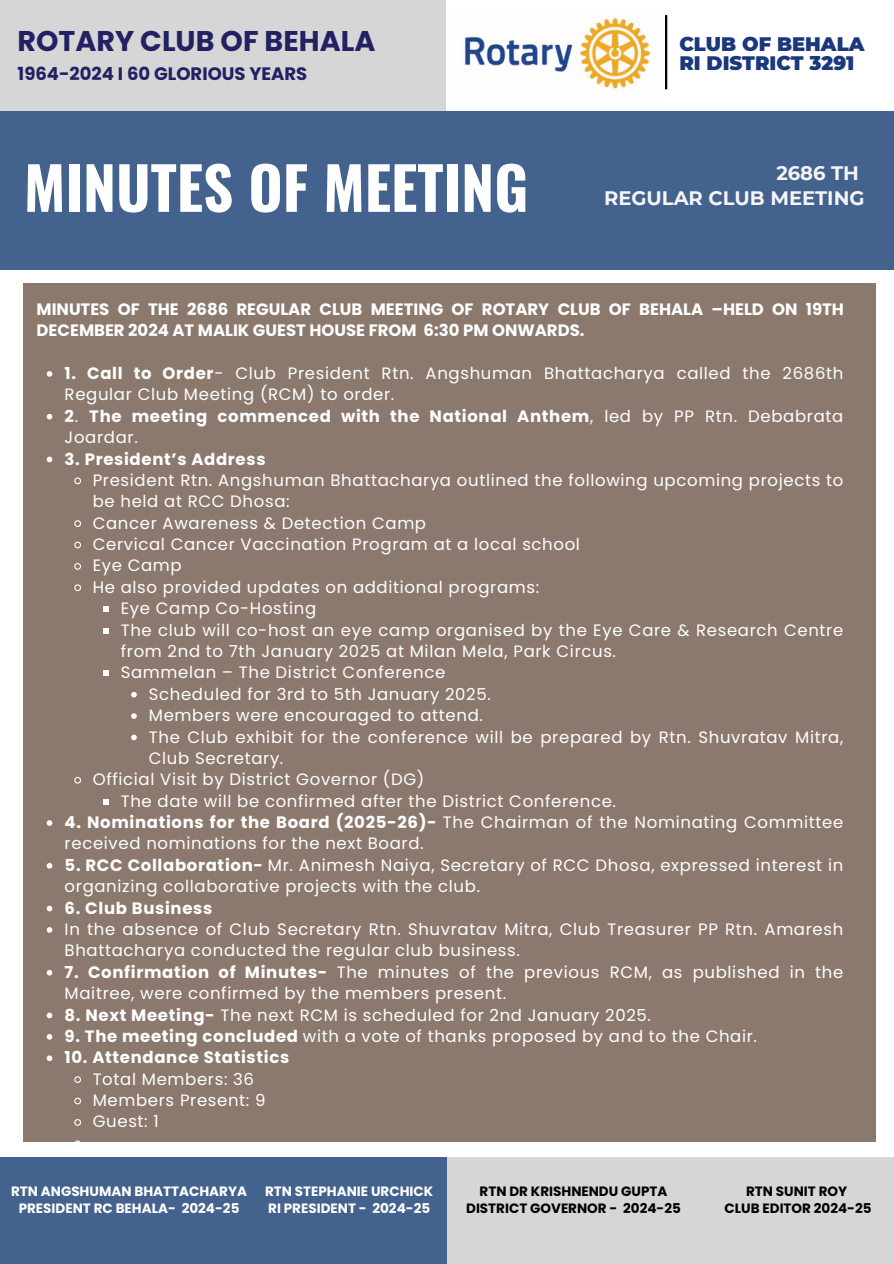
<style>
.page{position:relative;width:894px;height:1264px;background:#fff}
.page>*{position:absolute;margin:0;border:0;box-sizing:border-box;transform-origin:0 0}
.t1{font:700 58.8px "Oswald";color:#fff}
.t2{font:700 28.5px "Poppins";color:#212163}
.t3{font:900 19.5px/19.2px "Montserrat";color:#1c387c}
.t4{font:700 19.5px/24.8px "Montserrat";color:#f5f5f5;text-align:right}
.t5{font:700 18px "Poppins";color:#212163}
.t6{font:16.5px/21.3px "Poppins";letter-spacing:.04em;color:#fff}
.t7{font:700 16.5px/21.3px "Poppins";letter-spacing:.04em;color:#fff}
.t8{font:700 16.5px/21.3px "Poppins";color:#fff}
.t9{font:700 13.5px "Poppins";color:#fff}
.t10{font:700 13.5px "Poppins";color:#000}
.s1{font-weight:700}
.s2{font-weight:400}
</style>
<div class="page">
<div style="left:0;top:0;width:445px;height:270px;background:#d6d6d6"></div>
<div style="left:0;top:1157px;width:893px;height:106px;background:#43628e"></div>
<div style="left:446px;top:1157px;width:447px;height:106px;background:#d6d6d6"></div>
<div style="left:0;top:112px;width:893px;height:158px;background:#43628e"></div>
<div style="left:24px;top:284px;width:851px;height:857px;background:#8b796d"></div>
<img style="left:462px;top:17px;width:204px;height:73px">
<hr style="left:664px;top:15px;width:3px;height:74px;background:#000">
<svg style="left:47px;top:371px;width:5px;height:6px"></svg>
<svg style="left:47px;top:414px;width:5px;height:5px"></svg>
<svg style="left:47px;top:456px;width:5px;height:6px"></svg>
<svg style="left:74px;top:477px;width:7px;height:8px"></svg>
<svg style="left:74px;top:520px;width:7px;height:7px"></svg>
<svg style="left:74px;top:541px;width:7px;height:8px"></svg>
<svg style="left:74px;top:563px;width:7px;height:7px"></svg>
<svg style="left:74px;top:584px;width:7px;height:8px"></svg>
<svg style="left:103px;top:606px;width:6px;height:6px"></svg>
<svg style="left:103px;top:628px;width:6px;height:5px"></svg>
<svg style="left:103px;top:670px;width:6px;height:6px"></svg>
<svg style="left:131px;top:692px;width:6px;height:5px"></svg>
<svg style="left:131px;top:713px;width:6px;height:6px"></svg>
<svg style="left:131px;top:734px;width:6px;height:6px"></svg>
<svg style="left:74px;top:776px;width:7px;height:8px"></svg>
<svg style="left:103px;top:799px;width:6px;height:5px"></svg>
<svg style="left:47px;top:820px;width:5px;height:5px"></svg>
<svg style="left:47px;top:863px;width:5px;height:5px"></svg>
<svg style="left:47px;top:905px;width:5px;height:6px"></svg>
<svg style="left:47px;top:927px;width:5px;height:5px"></svg>
<svg style="left:47px;top:969px;width:5px;height:6px"></svg>
<svg style="left:47px;top:1012px;width:5px;height:6px"></svg>
<svg style="left:47px;top:1034px;width:5px;height:5px"></svg>
<svg style="left:47px;top:1055px;width:5px;height:6px"></svg>
<svg style="left:74px;top:1076px;width:7px;height:7px"></svg>
<svg style="left:74px;top:1097px;width:7px;height:8px"></svg>
<svg style="left:74px;top:1119px;width:7px;height:7px"></svg>
<svg style="left:73px;top:1140px;width:9px;height:2px"></svg>
<p class="t2" style="left:18px;top:22px;width:359px">ROTARY CLUB OF BEHALA</p>
<p class="t5" style="left:18px;top:61px;width:291px">1964-2024 I 60 GLORIOUS YEARS</p>
<p class="t1" style="left:24px;top:142px;width:506px">MINUTES OF MEETING</p>
<h2 class="t3" style="left:679px;top:34px;width:186px">CLUB OF BEHALA<br>RI DISTRICT 3291</h2>
<p class="t4" style="left:604px;top:160px;width:262px">2686 TH<br>REGULAR CLUB MEETING</p>
<p class="t8" style="left:37px;top:298px;width:808px">MINUTES OF THE 2686 REGULAR CLUB MEETING OF ROTARY CLUB OF BEHALA –HELD ON 19TH<br>DECEMBER 2024 AT MALIK GUEST HOUSE FROM 6:30 PM ONWARDS.</p>
<p class="t6" style="left:65px;top:362px;width:780px"><span class="s1">1. Call to Order</span>- Club President Rtn. Angshuman Bhattacharya called the 2686th<br>Regular Club Meeting (RCM) to order.</p>
<p class="t7" style="left:65px;top:405px;width:780px">2<span class="s2">.</span> The meeting commenced with the National Anthem<span class="s2">, led by PP Rtn. Debabrata<br>Joardar.</span></p>
<p class="t7" style="left:65px;top:448px;width:202px">3. President’s Address</p>
<p class="t6" style="left:93px;top:469px;width:752px">President Rtn. Angshuman Bhattacharya outlined the following upcoming projects to</p>
<p class="t6" style="left:93px;top:491px;width:198px">be held at RCC Dhosa:</p>
<p class="t6" style="left:93px;top:512px;width:335px">Cancer Awareness &amp; Detection Camp</p>
<p class="t6" style="left:93px;top:533px;width:488px">Cervical Cancer Vaccination Program at a local school</p>
<p class="t6" style="left:93px;top:555px;width:90px">Eye Camp</p>
<p class="t6" style="left:93px;top:576px;width:448px">He also provided updates on additional programs:</p>
<p class="t6" style="left:121px;top:598px;width:197px">Eye Camp Co-Hosting</p>
<p class="t6" style="left:121px;top:619px;width:723px">The club will co-host an eye camp organised by the Eye Care &amp; Research Centre</p>
<p class="t6" style="left:121px;top:640px;width:496px">from 2nd to 7th January 2025 at Milan Mela, Park Circus.</p>
<p class="t6" style="left:121px;top:662px;width:326px">Sammelan – The District Conference</p>
<p class="t6" style="left:149px;top:683px;width:343px">Scheduled for 3rd to 5th January 2025.</p>
<p class="t6" style="left:149px;top:704px;width:335px">Members were encouraged to attend.</p>
<p class="t6" style="left:149px;top:726px;width:695px">The Club exhibit for the conference will be prepared by Rtn. Shuvratav Mitra,</p>
<p class="t6" style="left:149px;top:747px;width:136px">Club Secretary.</p>
<p class="t6" style="left:93px;top:769px;width:333px">Official Visit by District Governor (DG)</p>
<p class="t6" style="left:121px;top:790px;width:496px">The date will be confirmed after the District Conference.</p>
<p class="t6" style="left:65px;top:811px;width:780px"><span class="s1">4. Nominations for the Board (2025-26)-</span> The Chairman of the Nominating Committee received nominations for the next Board.</p>
<p class="t6" style="left:65px;top:854px;width:780px"><span class="s1">5. RCC Collaboration-</span> Mr. Animesh Naiya, Secretary of RCC Dhosa, expressed interest in organizing collaborative projects with the club.</p>
<p class="t7" style="left:65px;top:897px;width:149px">6. Club Business</p>
<p class="t6" style="left:65px;top:918px;width:780px">In the absence of Club Secretary Rtn. Shuvratav Mitra, Club Treasurer PP Rtn. Amaresh<br>Bhattacharya conducted the regular club business.</p>
<p class="t6" style="left:65px;top:961px;width:780px"><span class="s1">7. Confirmation of Minutes-</span> The minutes of the previous RCM, as published in the<br>Maitree, were confirmed by the members present.</p>
<p class="t6" style="left:65px;top:1004px;width:587px"><span class="s1">8. Next Meeting-</span> The next RCM is scheduled for 2nd January 2025.</p>
<p class="t6" style="left:65px;top:1025px;width:693px"><span class="s1">9. The meeting concluded</span> with a vote of thanks proposed by and to the Chair.</p>
<p class="t7" style="left:65px;top:1046px;width:226px">10. Attendance Statistics</p>
<p class="t6" style="left:93px;top:1068px;width:174px">Total Members: 36<br>Members Present: 9<br>Guest: 1</p>
<h2 class="t9" style="left:11px;top:1182px;width:237px">RTN ANGSHUMAN BHATTACHARYA</h2>
<h1 class="t9" style="left:19px;top:1198px;width:222px">PRESIDENT RC BEHALA- 2024-25</h1>
<p class="t9" style="left:265px;top:1182px;width:170px">RTN STEPHANIE URCHICK</p>
<p class="t9" style="left:268px;top:1198px;width:163px">RI PRESIDENT - 2024-25</p>
<h2 class="t10" style="left:479px;top:1182px;width:189px">RTN DR KRISHNENDU GUPTA</h2>
<p class="t10" style="left:466px;top:1198px;width:216px">DISTRICT GOVERNOR - 2024-25</p>
<p class="t10" style="left:745px;top:1182px;width:103px">RTN SUNIT ROY</p>
<p class="t10" style="left:724px;top:1198px;width:149px">CLUB EDITOR 2024-25</p>
</div>
